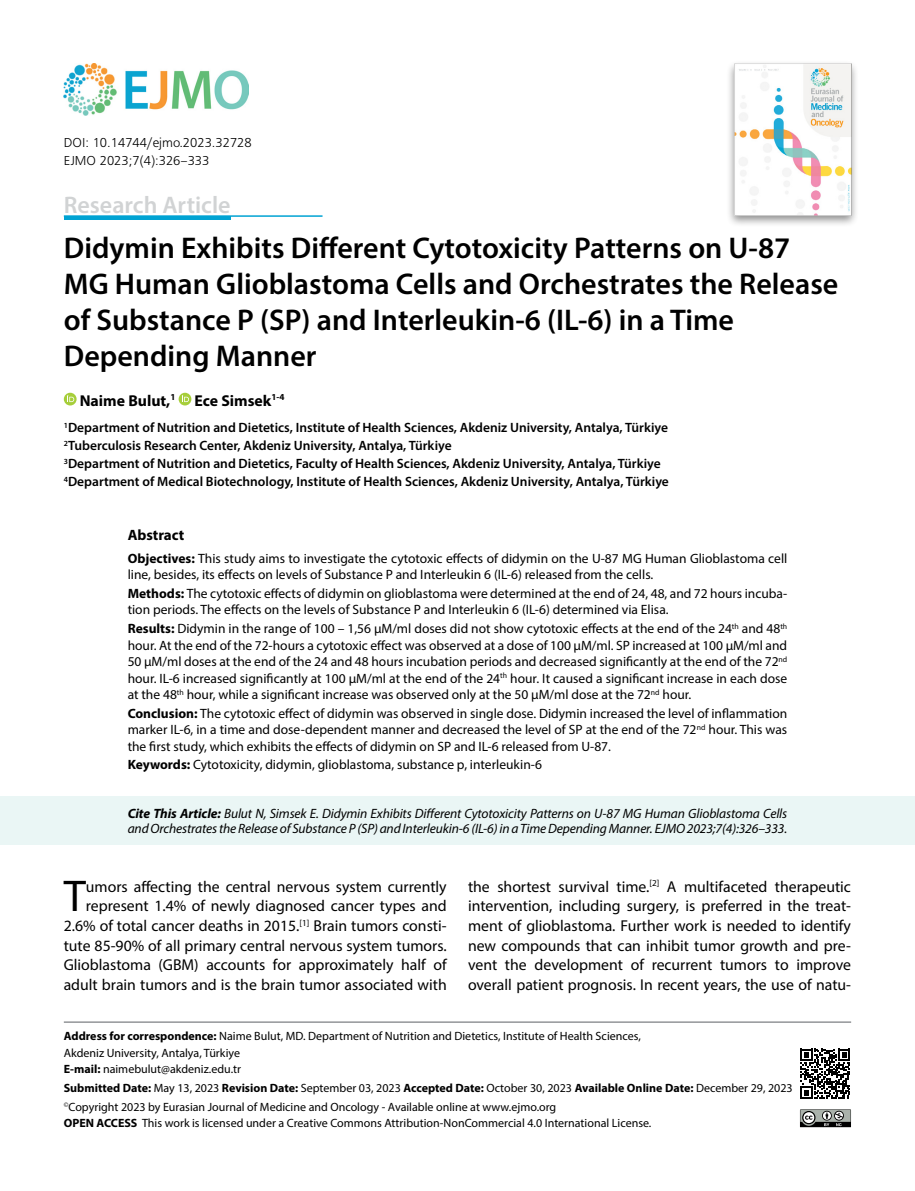
<style>
.page{position:relative;width:915px;height:1191px;background:#fff}
.page>*{position:absolute;margin:0;border:0;box-sizing:border-box;transform-origin:0 0}
.t1{font:44.7px "Myriad Pro";color:#000}
.t2{font:600 30px/36px "Myriad Pro";color:#000}
.t3{font:600 24px "Myriad Pro";color:#d1d3d4}
.t4{font:15.75px/19.8px "Myriad Pro";color:#000;text-align:right}
.t5{font:700 15.75px "Myriad Pro";color:#000}
.t6{font:700 15px "Myriad Pro";color:#000}
.t7{font:13.5px/16.5px "Myriad Pro";color:#000}
.t8{font:600 13.5px/18px "Myriad Pro";color:#000}
.t9{font:italic 13.5px/15px "Myriad Pro";letter-spacing:-.01em;color:#000}
.t10{font:13.5px/18px "Frugal Normal Tr";color:#000}
.t11{font:12px/16.5px "Myriad Pro";color:#000}
.s1{font-weight:700}
</style>
<div class="page">
<svg style="left:64px;top:393px;width:13px;height:12px"></svg>
<svg style="left:67px;top:395px;width:7px;height:7px"></svg>
<div style="left:178px;top:393px;width:13px;height:12px;background:#a6ce3a;border-radius:50%"></div>
<svg style="left:182px;top:395px;width:7px;height:7px"></svg>
<div style="left:726px;top:60px;width:132px;height:168px;background:#000;opacity:.45"></div>
<img style="left:734px;top:64px;width:116px;height:151px">
<img style="left:64px;top:64px;width:184px;height:51px">
<hr style="left:64px;top:215px;width:258px;height:2px;background:#00a3d3">
<hr style="left:64px;top:216px;width:166px;height:4px;background:#00a3d3">
<div style="left:0;top:796px;width:914px;height:49px;background:#eaf6f5"></div>
<hr style="left:64px;top:1021px;width:786px;height:2px;background:#939598">
<svg style="left:800px;top:1048px;width:49px;height:50px"></svg>
<svg style="left:800px;top:1109px;width:51px;height:19px"></svg>
<p class="t10" style="left:64px;top:133px;width:189px">DOI: 10.14744/ejmo.2023.32728<br>EJMO 2023;7(4):326–333</p>
<h3 class="t3" style="left:64px;top:190px;width:168px">Research Article</h3>
<h2 class="t2" style="left:64px;top:229px;width:775px">Didymin Exhibits Different Cytotoxicity Patterns on U-87<br>MG Human Glioblastoma Cells and Orchestrates the Release of Substance P (SP) and Interleukin-6 (IL-6) in a Time Depending Manner</h2>
<p class="t5" style="left:80px;top:390px;width:206px">Naime Bulut,<sup>1</sup> Ece Simsek<sup>1-4</sup></p>
<p class="t8" style="left:64px;top:418px;width:606px"><sup>1</sup>Department of Nutrition and Dietetics, Institute of Health Sciences, Akdeniz University, Antalya, Türkiye <sup>2</sup>Tuberculosis Research Center, Akdeniz University, Antalya, Türkiye<br><sup>3</sup>Department of Nutrition and Dietetics, Faculty of Health Sciences, Akdeniz University, Antalya, Türkiye <sup>4</sup>Department of Medical Biotechnology, Institute of Health Sciences, Akdeniz University, Antalya, Türkiye</p>
<p class="t6" style="left:128px;top:525px;width:58px">Abstract</p>
<p class="t7" style="left:128px;top:550px;width:661px"><span class="s1">Objectives:</span> This study aims to investigate the cytotoxic effects of didymin on the U-87 MG Human Glioblastoma cell line, besides, its effects on levels of Substance P and Interleukin 6 (IL-6) released from the cells.</p>
<p class="t7" style="left:128px;top:585px;width:660px"><span class="s1">Methods:</span> The cytotoxic effects of didymin on glioblastoma were determined at the end of 24, 48, and 72 hours incuba&shy;tion periods. The effects on the levels of Substance P and Interleukin 6 (IL-6) determined via Elisa.</p>
<p class="t7" style="left:128px;top:620px;width:661px;text-align:justify"><span class="s1">Results:</span> Didymin in the range of 100 – 1,56 μM/ml doses did not show cytotoxic effects at the end of the 24<sup>th</sup> and 48<sup>th </sup>hour. At the end of the 72-hours a cytotoxic effect was observed at a dose of 100 μM/ml. SP increased at 100 µM/ml and 50 µM/ml doses at the end of the 24 and 48 hours incubation periods and decreased significantly at the end of the 72<sup>nd </sup>hour. IL-6 increased significantly at 100 μM/ml at the end of the 24<sup>th</sup> hour. It caused a significant increase in each dose at the 48<sup>th</sup> hour, while a significant increase was observed only at the 50 μM/ml dose at the 72<sup>nd</sup> hour.</p>
<p class="t7" style="left:128px;top:704px;width:661px;text-align:justify"><span class="s1">Conclusion:</span> The cytotoxic effect of didymin was observed in single dose. Didymin increased the level of inflammation marker IL-6, in a time and dose-dependent manner and decreased the level of SP at the end of the 72<sup>nd</sup> hour. This was the first study, which exhibits the effects of didymin on SP and IL-6 released from U-87.</p>
<p class="t7" style="left:128px;top:756px;width:415px"><span class="s1">Keywords:</span> Cytotoxicity, didymin, glioblastoma, substance p, interleukin-6</p>
<p class="t9" style="left:128px;top:806px;width:661px"><span class="s1">Cite This Article:</span> Bulut N, Simsek E. Didymin Exhibits Different Cytotoxicity Patterns on U-87 MG Human Glioblastoma Cells and Orchestrates the Release of Substance P (SP) and Interleukin-6 (IL-6) in a Time Depending Manner. EJMO 2023;7(4):326–333.</p>
<p class="t4" style="left:64px;top:876px;width:384px">umors affecting the central nervous system currently represent 1.4% of newly diagnosed cancer types and 2.6% of total cancer deaths in 2015.<sup>[1]</sup> Brain tumors consti&shy;tute 85-90% of all primary central nervous system tumors.<br>Glioblastoma (GBM) accounts for approximately half of adult brain tumors and is the brain tumor associated with</p>
<p class="t4" style="left:468px;top:876px;width:384px;text-align:justify">the shortest survival time.<sup>[2]</sup> A multifaceted therapeutic intervention, including surgery, is preferred in the treat&shy;ment of glioblastoma. Further work is needed to identify new compounds that can inhibit tumor growth and pre&shy;vent the development of recurrent tumors to improve overall patient prognosis. In recent years, the use of natu-</p>
<h1 class="t1" style="left:64px;top:868px;width:24px">T</h1>
<p class="t11" style="left:64px;top:1028px;width:578px"><span class="s1">Address for correspondence:</span> Naime Bulut, MD. Department of Nutrition and Dietetics, Institute of Health Sciences,<br>Akdeniz University, Antalya, Türkiye<br><span class="s1">E-mail:</span> naimebulut@akdeniz.edu.tr</p>
<p class="t11" style="left:64px;top:1078px;width:730px;line-height:18.6px"><span class="s1">Submitted Date:</span> May 13, 2023 <span class="s1">Revision Date:</span> September 03, 2023 <span class="s1">Accepted Date:</span> October 30, 2023 <span class="s1">Available Online Date:</span> December 29, 2023 <sup>©</sup>Copyright 2023 by Eurasian Journal of Medicine and Oncology - Available online at www.ejmo.org</p>
<p class="t11" style="left:64px;top:1114px;width:589px"><span class="s1">OPEN ACCESS</span> This work is licensed under a Creative Commons Attribution-NonCommercial 4.0 International License.</p>
</div>
